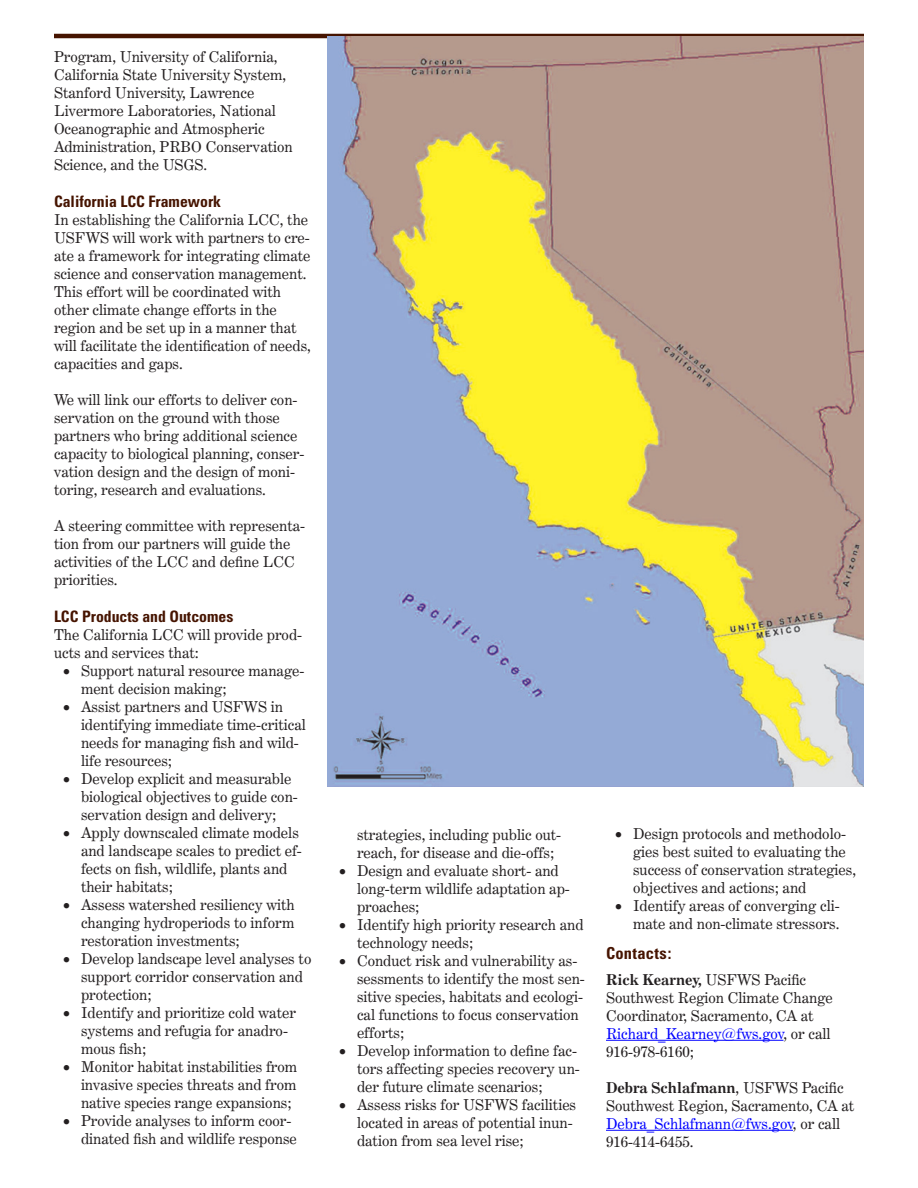
<style>
.page{position:relative;width:918px;height:1188px;background:#fff}
.page>*{position:absolute;margin:0;border:0;box-sizing:border-box;transform-origin:0 0}
.NDOW_Heading{font:700 condensed 16.5px "Univers";letter-spacing:.025em;color:#461400}
.t1{font:700 condensed 15.75px "Univers";color:#461400}
.t2{font:15px/18px "Century Expanded BT";color:#231f20}
.s1{font-weight:700}
.s2{color:#00f}
</style>
<div class="page">
<hr style="left:606px;top:1040px;width:177px;height:1px;background:#00f">
<hr style="left:606px;top:1130px;width:187px;height:1px;background:#00f">
<hr style="left:54px;top:34px;width:810px;height:4px;background:#461400">
<img style="left:328px;top:36px;width:536px;height:751px">
<p class="t2" style="left:54px;top:47px;width:240px">Program, University of California, California State University System, Stanford University, Lawrence Livermore Laboratories, National Oceanographic and Atmospheric Administration, PRBO Conservation Science, and the USGS.</p>
<p class="t1" style="left:54px;top:192px;width:169px">California LCC Framework</p>
<p class="t2" style="left:54px;top:211px;width:258px">In establishing the California LCC, the USFWS will work with partners to cre&shy;ate a framework for integrating climate science and conservation management.<br>This effort will be coordinated with other climate change efforts in the region and be set up in a manner that will facilitate the identification of needs, capacities and gaps.</p>
<p class="t2" style="left:54px;top:391px;width:252px">We will link our efforts to deliver con&shy;servation on the ground with those partners who bring additional science capacity to biological planning, conser&shy;vation design and the design of moni&shy;toring, research and evaluations.</p>
<p class="t2" style="left:54px;top:517px;width:253px">A steering committee with representa&shy;tion from our partners will guide the activities of the LCC and define LCC priorities.</p>
<p class="t1" style="left:54px;top:607px;width:181px">LCC Products and Outcomes</p>
<p class="t2" style="left:54px;top:626px;width:250px">The California LCC will provide prod&shy;ucts and services that:</p>
<p class="t2" style="left:81px;top:662px;width:225px;text-indent:-18px">• Support natural resource manage&shy;ment decision making;</p>
<p class="t2" style="left:81px;top:698px;width:226px;text-indent:-18px">• Assist partners and USFWS in identifying immediate time-critical needs for managing fish and wild&shy;life resources;</p>
<p class="t2" style="left:81px;top:770px;width:218px;text-indent:-18px">• Develop explicit and measurable biological objectives to guide con&shy;servation design and delivery;</p>
<p class="t2" style="left:81px;top:824px;width:222px;text-indent:-18px">• Apply downscaled climate models and landscape scales to predict ef&shy;fects on fish, wildlife, plants and their habitats;</p>
<p class="t2" style="left:81px;top:896px;width:215px;text-align:justify;text-indent:-18px">• Assess watershed resiliency with changing hydroperiods to inform restoration investments;</p>
<p class="t2" style="left:81px;top:950px;width:232px;text-indent:-18px">• Develop landscape level analyses to support corridor conservation and protection;</p>
<p class="t2" style="left:81px;top:1004px;width:216px;text-indent:-18px">• Identify and prioritize cold water systems and refugia for anadro&shy;mous fish;</p>
<p class="t2" style="left:81px;top:1058px;width:218px;text-align:justify;text-indent:-18px">• Monitor habitat instabilities from invasive species threats and from native species range expansions;</p>
<p class="t2" style="left:81px;top:1112px;width:217px;text-indent:-18px">• Provide analyses to inform coor&shy;dinated fish and wildlife response</p>
<p class="t2" style="left:357px;top:825px;width:206px">strategies, including public out&shy;reach, for disease and die-offs;</p>
<p class="t2" style="left:357px;top:861px;width:214px;text-indent:-18px">• Design and evaluate short- and long-term wildlife adaptation ap&shy;proaches;</p>
<p class="t2" style="left:357px;top:915px;width:228px;text-indent:-18px">• Identify high priority research and technology needs;</p>
<p class="t2" style="left:357px;top:951px;width:229px;text-indent:-18px">• Conduct risk and vulnerability as&shy;sessments to identify the most sen&shy;sitive species, habitats and ecologi&shy;cal functions to focus conservation efforts;</p>
<p class="t2" style="left:357px;top:1041px;width:224px;text-indent:-18px">• Develop information to define fac&shy;tors affecting species recovery un&shy;der future climate scenarios;</p>
<p class="t2" style="left:357px;top:1095px;width:221px;text-indent:-18px">• Assess risks for USFWS facilities located in areas of potential inun&shy;dation from sea level rise;</p>
<p class="t2" style="left:633px;top:824px;width:225px;text-indent:-18px">• Design protocols and methodolo&shy;gies best suited to evaluating the success of conservation strategies, objectives and actions; and</p>
<p class="t2" style="left:615px;top:896px;width:226px;text-align:right">• Identify areas of converging cli&shy;mate and non-climate stressors.</p>
<p class="NDOW_Heading" style="left:606px;top:943px;width:67px">Contacts:</p>
<p class="t2" style="left:606px;top:970px;width:228px"><span class="s1">Rick Kearney,</span> USFWS Pacific<br>Southwest Region Climate Change<br>Coordinator, Sacramento, CA at<br><span class="s2">Richard_Kearney@fws.gov</span>, or call</p>
<p class="t2" style="left:606px;top:1042px;width:89px">916-978-6160;</p>
<p class="t2" style="left:606px;top:1078px;width:250px"><span class="s1">Debra Schlafmann</span>, USFWS Pacific<br>Southwest Region, Sacramento, CA at<br><span class="s2">Debra_Schlafmann@fws.gov</span>, or call</p>
<p class="t2" style="left:606px;top:1132px;width:89px">916-414-6455.</p>
</div>
